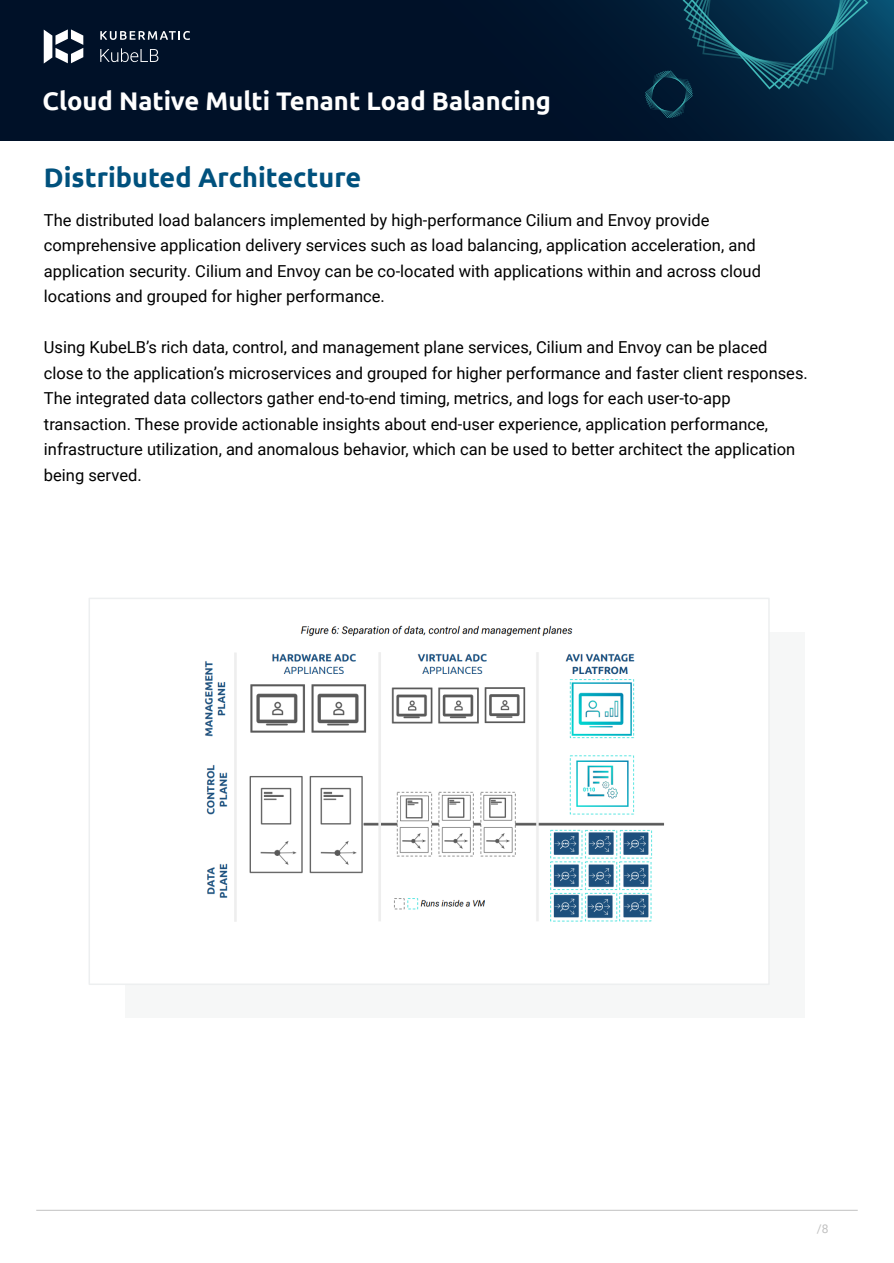
<style>
.page{position:relative;width:894px;height:1263px;background:#fff}
.page>*{position:absolute;margin:0;border:0;box-sizing:border-box;transform-origin:0 0}
.t1{font:700 27px "Ubuntu";color:#00517d}
.t2{font:700 25.5px "Ubuntu";color:#fff}
.t3{font:16.5px/25.5px "Roboto";color:#000}
.t4{font:12px "Roboto";color:#c1c1c1}
</style>
<div class="page">
<div style="left:125px;top:632px;width:680px;height:386px;background:#f6f7f7"></div>
<div style="left:89px;top:598px;width:681px;height:387px;background:#fff;border:2px solid #edeff0"></div>
<img style="left:204px;top:625px;width:460px;height:297px">
<svg style="left:1px;top:0;width:892px;height:140px;background:#00132b"></svg>
<svg style="left:645px;top:0;width:223px;height:118px;background:#07334c"></svg>
<svg style="left:44px;top:29px;width:39px;height:35px"></svg>
<svg style="left:100px;top:31px;width:90px;height:9px"></svg>
<svg style="left:100px;top:48px;width:58px;height:14px"></svg>
<hr style="left:36px;top:1210px;width:822px;height:1px;background:#c1c1c1">
<h2 class="t2" style="left:43px;top:86px;width:510px">Cloud Native Multi Tenant Load Balancing</h2>
<h1 class="t1" style="left:44px;top:161px;width:319px">Distributed Architecture</h1>
<p class="t3" style="left:44px;top:207px;width:719px">The distributed load balancers implemented by high-performance Cilium and Envoy provide comprehensive application delivery services such as load balancing, application acceleration, and application security. Cilium and Envoy can be co-located with applications within and across cloud locations and grouped for higher performance.</p>
<p class="t3" style="left:44px;top:334px;width:765px">Using KubeLB’s rich data, control, and management plane services, Cilium and Envoy can be placed close to the application’s microservices and grouped for higher performance and faster client responses.<br>The integrated data collectors gather end-to-end timing, metrics, and logs for each user-to-app transaction. These provide actionable insights about end-user experience, application performance, infrastructure utilization, and anomalous behavior, which can be used to better architect the application being served.</p>
<p class="t4" style="left:817px;top:1220px;width:13px">/8</p>
</div>
